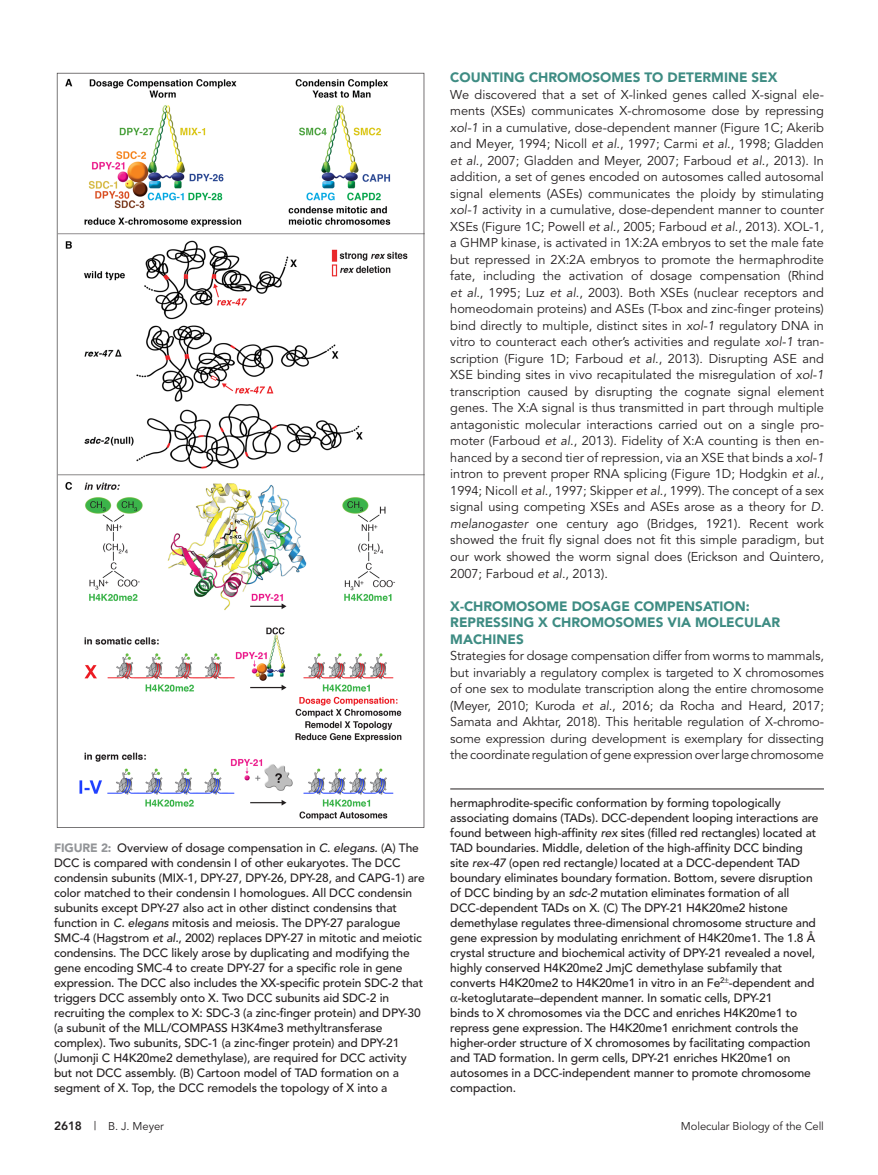
<style>
.page{position:relative;width:878px;height:1175px;background:#fff}
.page>*{position:absolute;margin:0;border:0;box-sizing:border-box;transform-origin:0 0}
.t1{font:900 13.5px/16.5px "Avenir";color:#3e8c83}
.ParaFL{font:12.75px/16.5px "Avenir";letter-spacing:-.01em;color:#231f20;text-align:justify}
.FigCaption{font:500 12px/15px "Avenir";letter-spacing:-.01em;color:#231f20}
.ParaFL-2{font:11.25px "Avenir";letter-spacing:-.01em;color:#231f20}
.s1{font-weight:900;color:#939598}
.s2{font-style:italic}
.s3{font-weight:800;font-size:12px}
.s4{font-size:12px}
</style>
<div class="page">
<img style="left:56px;top:72px;width:369px;height:756px">
<hr style="left:450px;top:788px;width:374px;height:1px;background:#231f20">
<p class="FigCaption" style="left:54px;top:840px;width:372px"><span class="s1">FIGURE 2:</span> Overview of dosage compensation in <span class="s2">C. elegans.</span> (A) The DCC is compared with condensin I of other eukaryotes. The DCC condensin subunits (MIX-1, DPY-27, DPY-26, DPY-28, and CAPG-1) are color matched to their condensin I homologues. All DCC condensin subunits except DPY-27 also act in other distinct condensins that function in <span class="s2">C. elegans</span> mitosis and meiosis. The DPY-27 paralogue SMC-4 (Hagstrom <span class="s2">et al.</span>, 2002) replaces DPY-27 in mitotic and meiotic condensins. The DCC likely arose by duplicating and modifying the gene encoding SMC-4 to create DPY-27 for a specific role in gene expression. The DCC also includes the XX-specific protein SDC-2 that triggers DCC assembly onto X. Two DCC subunits aid SDC-2 in recruiting the complex to X: SDC-3 (a zinc-finger protein) and DPY-30 (a subunit of the MLL/COMPASS H3K4me3 methyltransferase complex). Two subunits, SDC-1 (a zinc-finger protein) and DPY-21 (Jumonji C H4K20me2 demethylase), are required for DCC activity but not DCC assembly. (B) Cartoon model of TAD formation on a segment of X. Top, the DCC remodels the topology of X into a</p>
<h1 class="t1" style="left:450px;top:69px;width:329px">COUNTING CHROMOSOMES TO DETERMINE SEX</h1>
<p class="ParaFL" style="left:450px;top:86px;width:375px">We discovered that a set of X-linked genes called X-signal ele&shy;ments (XSEs) communicates X-chromosome dose by repressing <span class="s2">xol-1</span> in a cumulative, dose-dependent manner (Figure 1C; Akerib and Meyer, 1994; Nicoll <span class="s2">et al</span>., 1997; Carmi <span class="s2">et al</span>., 1998; Gladden <span class="s2">et al</span>., 2007; Gladden and Meyer, 2007; Farboud <span class="s2">et al</span>., 2013). In addition, a set of genes encoded on autosomes called autosomal signal elements (ASEs) communicates the ploidy by stimulating <span class="s2">xol-1</span> activity in a cumulative, dose-dependent manner to counter XSEs (Figure 1C; Powell <span class="s2">et al</span>., 2005; Farboud <span class="s2">et al</span>., 2013). XOL-1, a GHMP kinase, is activated in 1X:2A embryos to set the male fate but repressed in 2X:2A embryos to promote the hermaphrodite fate, including the activation of dosage compensation (Rhind <span class="s2">et al</span>., 1995; Luz <span class="s2">et al</span>., 2003). Both XSEs (nuclear receptors and homeodomain proteins) and ASEs (T-box and zinc-finger proteins) bind directly to multiple, distinct sites in <span class="s2">xol-1</span> regulatory DNA in vitro to counteract each other’s activities and regulate <span class="s2">xol-1</span> tran&shy;scription (Figure 1D; Farboud <span class="s2">et al</span>., 2013). Disrupting ASE and XSE binding sites in vivo recapitulated the misregulation of <span class="s2">xol-1 </span>transcription caused by disrupting the cognate signal element genes. The X:A signal is thus transmitted in part through multiple antagonistic molecular interactions carried out on a single pro&shy;moter (Farboud <span class="s2">et al</span>., 2013). Fidelity of X:A counting is then en&shy;hanced by a second tier of repression, via an XSE that binds a <span class="s2">xol-1 </span>intron to prevent proper RNA splicing (Figure 1D; Hodgkin <span class="s2">et al</span>., 1994; Nicoll <span class="s2">et al</span>., 1997; Skipper <span class="s2">et al</span>., 1999). The concept of a sex signal using competing XSEs and ASEs arose as a theory for <span class="s2">D. melanogaster</span> one century ago (Bridges, 1921). Recent work showed the fruit fly signal does not fit this simple paradigm, but our work showed the worm signal does (Erickson and Quintero, 2007; Farboud <span class="s2">et al</span>., 2013).</p>
<h1 class="t1" style="left:450px;top:597px;width:331px">X-CHROMOSOME DOSAGE COMPENSATION:<br>REPRESSING X CHROMOSOMES VIA MOLECULAR<br>MACHINES</h1>
<p class="ParaFL" style="left:450px;top:647px;width:375px">Strategies for dosage compensation differ from worms to mammals, but invariably a regulatory complex is targeted to X chromosomes of one sex to modulate transcription along the entire chromosome (Meyer, 2010; Kuroda <span class="s2">et al</span>., 2016; da Rocha and Heard, 2017; Samata and Akhtar, 2018). This heritable regulation of X-chromo&shy;some expression during development is exemplary for dissecting the coordinate regulation of gene expression over large chromosome</p>
<p class="FigCaption" style="left:450px;top:795px;width:332px">hermaphrodite-specific conformation by forming topologically</p>
<p class="FigCaption" style="left:450px;top:810px;width:370px">associating domains (TADs). DCC-dependent looping interactions are</p>
<p class="FigCaption" style="left:450px;top:825px;width:367px">found between high-affinity <span class="s2">rex</span> sites (filled red rectangles) located at</p>
<p class="FigCaption" style="left:450px;top:840px;width:354px">TAD boundaries. Middle, deletion of the high-affinity DCC binding</p>
<p class="FigCaption" style="left:450px;top:855px;width:351px">site <span class="s2">rex-47</span> (open red rectangle<span class="s2">)</span> located at a DCC-dependent TAD</p>
<p class="FigCaption" style="left:450px;top:870px;width:364px">boundary eliminates boundary formation. Bottom, severe disruption</p>
<p class="FigCaption" style="left:450px;top:885px;width:340px">of DCC binding by an <span class="s2">sdc-2</span> mutation eliminates formation of all</p>
<p class="FigCaption" style="left:450px;top:900px;width:339px">DCC-dependent TADs on X. (C) The DPY-21 H4K20me2 histone</p>
<p class="FigCaption" style="left:450px;top:915px;width:367px">demethylase regulates three-dimensional chromosome structure and</p>
<p class="FigCaption" style="left:450px;top:930px;width:366px">gene expression by modulating enrichment of H4K20me1. The 1.8 Å</p>
<p class="FigCaption" style="left:450px;top:945px;width:366px">crystal structure and biochemical activity of DPY-21 revealed a novel,</p>
<p class="FigCaption" style="left:450px;top:960px;width:333px">highly conserved H4K20me2 JmjC demethylase subfamily that</p>
<p class="FigCaption" style="left:450px;top:975px;width:366px">converts H4K20me2 to H4K20me1 in vitro in an Fe<sup>2</sup> -dependent and</p>
<p class="FigCaption" style="left:458px;top:990px;width:316px">-ketoglutarate–dependent manner. In somatic cells, DPY-21</p>
<p class="FigCaption" style="left:450px;top:1005px;width:348px">binds to X chromosomes via the DCC and enriches H4K20me1 to</p>
<p class="FigCaption" style="left:450px;top:1020px;width:350px">repress gene expression. The H4K20me1 enrichment controls the</p>
<p class="FigCaption" style="left:450px;top:1035px;width:362px">higher-order structure of X chromosomes by facilitating compaction</p>
<p class="FigCaption" style="left:450px;top:1050px;width:341px">and TAD formation. In germ cells, DPY-21 enriches HK20me1 on</p>
<p class="FigCaption" style="left:450px;top:1065px;width:362px">autosomes in a DCC-independent manner to promote chromosome</p>
<p class="FigCaption" style="left:450px;top:1080px;width:67px">compaction.</p>
<p class="ParaFL-2" style="left:54px;top:1119px;width:111px"><span class="s3">2618</span> <span class="s4">|</span> B. J. Meyer</p>
<p class="ParaFL-2" style="left:681px;top:1119px;width:144px">Molecular Biology of the Cell</p>
</div>
